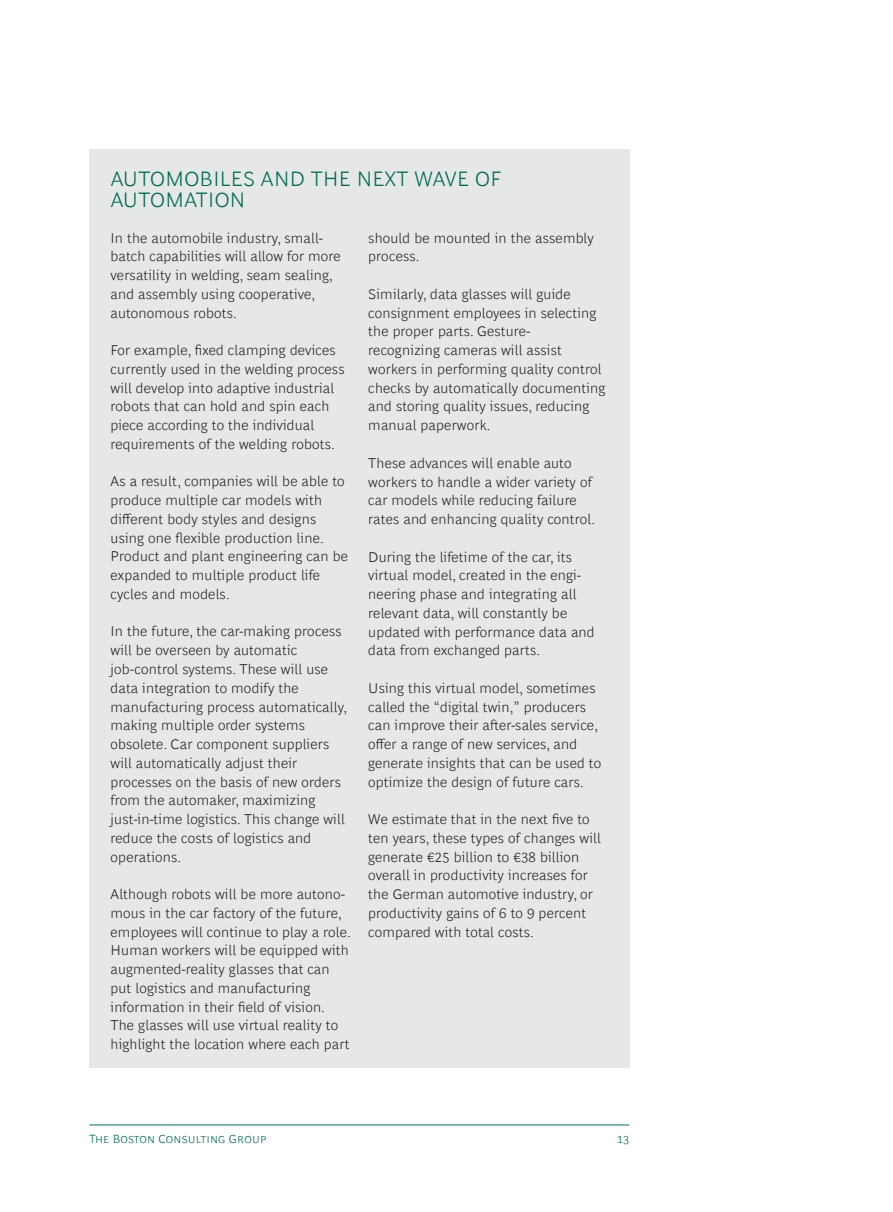
<style>
.page{position:relative;width:893px;height:1212px;background:#fff}
.page>*{position:absolute;margin:0;border:0;box-sizing:border-box;transform-origin:0 0}
.Sidebar_title{font:300 21px/21px "Henderson BCG Sans";letter-spacing:.015em;color:#006e51}
.Sidebar_body_text{font:300 14.25px/18.8px "Henderson BCG Sans";letter-spacing:.015em;color:#231f20}
.t1{font:300 12px "Henderson BCG Sans";letter-spacing:.01em;color:#006e51}
</style>
<div class="page">
<hr style="left:89px;top:1125px;width:540px;height:1px;background:#006e51">
<div style="left:89px;top:149px;width:540px;height:919px;background:#e6e7e9"></div>
<p class="Sidebar_title" style="left:111px;top:166px;width:392px">AUTOMOBILES AND THE NEXT WAVE OF<br>AUTOMATION</p>
<p class="Sidebar_body_text" style="left:111px;top:227px;width:232px">In the automobile industry, small&shy;batch capabilities will allow for more versatility in welding, seam sealing, and assembly using cooperative, autonomous robots.</p>
<p class="Sidebar_body_text" style="left:111px;top:340px;width:235px">For example, fixed clamping devices currently used in the welding process will develop into adaptive industrial robots that can hold and spin each piece according to the individual requirements of the welding robots.</p>
<p class="Sidebar_body_text" style="left:111px;top:471px;width:239px">As a result, companies will be able to produce multiple car models with different body styles and designs using one flexible production line.<br>Product and plant engineering can be expanded to multiple product life cycles and models.</p>
<p class="Sidebar_body_text" style="left:111px;top:621px;width:238px">In the future, the car-making process will be overseen by automatic job-control systems. These will use data integration to modify the manufacturing process automatically, making multiple order systems obsolete. Car component suppliers will automatically adjust their processes on the basis of new orders from the automaker, maximizing just-in-time logistics. This change will reduce the costs of logistics and operations.</p>
<p class="Sidebar_body_text" style="left:111px;top:884px;width:242px">Although robots will be more autono&shy;mous in the car factory of the future, employees will continue to play a role.<br>Human workers will be equipped with augmented-reality glasses that can put logistics and manufacturing information in their field of vision.<br>The glasses will use virtual reality to highlight the location where each part</p>
<p class="Sidebar_body_text" style="left:368px;top:227px;width:227px">should be mounted in the assembly process.</p>
<p class="Sidebar_body_text" style="left:368px;top:283px;width:239px">Similarly, data glasses will guide consignment employees in selecting the proper parts. Gesture-<br>recognizing cameras will assist workers in performing quality control checks by automatically documenting and storing quality issues, reducing manual paperwork.</p>
<p class="Sidebar_body_text" style="left:368px;top:452px;width:228px">These advances will enable auto workers to handle a wider variety of car models while reducing failure rates and enhancing quality control.</p>
<p class="Sidebar_body_text" style="left:368px;top:546px;width:228px">During the lifetime of the car, its virtual model, created in the engi&shy;neering phase and integrating all relevant data, will constantly be updated with performance data and data from exchanged parts.</p>
<p class="Sidebar_body_text" style="left:368px;top:677px;width:234px">Using this virtual model, sometimes called the “digital twin,” producers can improve their after-sales service, offer a range of new services, and generate insights that can be used to optimize the design of future cars.</p>
<p class="Sidebar_body_text" style="left:368px;top:809px;width:234px">We estimate that in the next five to ten years, these types of changes will generate €25 billion to €38 billion overall in productivity increases for the German automotive industry, or productivity gains of 6 to 9 percent compared with total costs.</p>
<p class="t1" style="left:89px;top:1129px;width:179px">The Boston Consulting Group</p>
<p class="t1" style="left:617px;top:1129px;width:14px">13</p>
</div>
